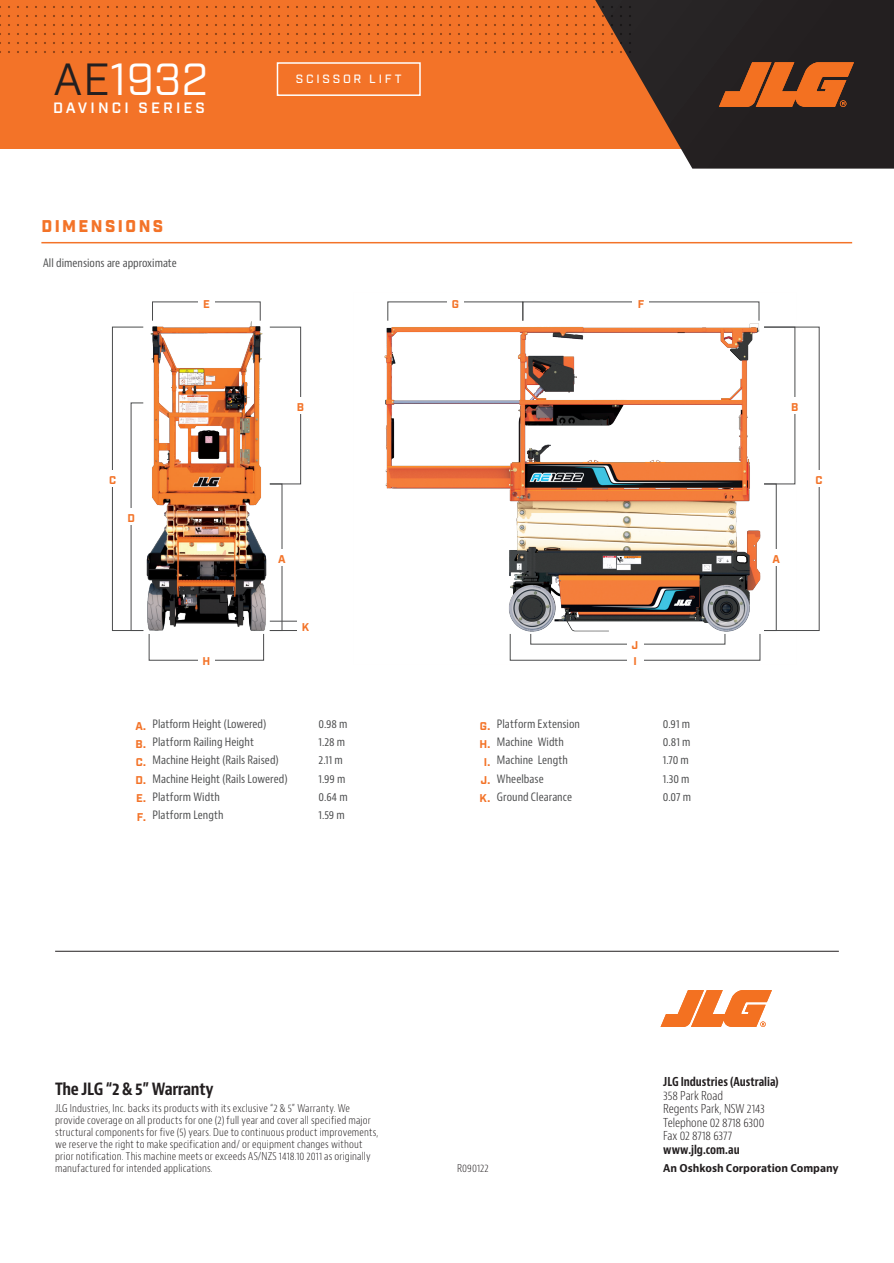
<style>
.page{position:relative;width:894px;height:1263px;background:#fff}
.page>*{position:absolute;margin:0;border:0;box-sizing:border-box;transform-origin:0 0}
.Product_Name{font:45px "Industry";color:#fff}
.jlgSS_WarrantySubhea{font:700 condensed 16.5px "Bernino Sans";letter-spacing:-.025em;color:#231f20}
.t1{font:900 16.5px "Industry";letter-spacing:.15em;color:#f37328}
.Series{font:600 15px "Industry";letter-spacing:.21em;color:#fff}
.jlgSS_ContactInfo{font:300 condensed 12px "Bernino Sans";letter-spacing:-.005em;color:#231f20}
.jlgSS_ContactInfo-2{font:700 condensed 12px "Bernino Sans";color:#231f20;scale:.95 1}
.t2{font:500 12px "Industry";letter-spacing:.235em;color:#fff}
.Product_Body_Copy{font:condensed 11.25px "Bernino Sans";letter-spacing:.005em;color:#4b4c4d}
.Product_Body_Copy-2{font:700 11.25px "Industry W00";color:#f37328}
.jlgSS_WarrantyCopy{font:300 condensed 10.5px/12px "Bernino Sans";letter-spacing:.015em;color:#231f20}
.jlgSS_OshkoshLine{font:700 10.5px "Bernino Sans";color:#231f20;scale:.95 1}
.jlgSS_PartFormCopy{font:300 condensed 10.5px "Bernino Sans";letter-spacing:.01em;color:#231f20}
.s1{color:#231f20}
</style>
<div class="page">
<hr style="left:55px;top:951px;width:783px;height:1px;background:#231f20">
<svg style="left:660px;top:990px;width:111px;height:37px"></svg>
<div style="left:0;top:0;width:694px;height:149px;background:#f37328"></div>
<svg style="left:626px;top:0;width:267px;height:169px;background:#3a2e29"></svg>
<svg style="left:718px;top:62px;width:135px;height:45px;background:#af5620"></svg>
<svg style="left:0;top:0;width:632px;height:54px"></svg>
<div style="left:276px;top:62px;width:144px;height:34px;border:2px solid #fff"></div>
<img style="left:384px;top:301px;width:412px;height:360px">
<img style="left:111px;top:301px;width:191px;height:360px">
<hr style="left:41px;top:242px;width:810px;height:1px;background:#f37328">
<div style="left:112px;top:327px;width:31px;height:303px;border:1px solid #4b4c4d"></div>
<div style="left:269px;top:327px;width:32px;height:157px;border:1px solid #4b4c4d"></div>
<div style="left:269px;top:621px;width:32px;height:9px;border:1px solid #4b4c4d"></div>
<div style="left:198px;top:651px;width:16px;height:16px;background:#fff"></div>
<div style="left:626px;top:651px;width:17px;height:16px;background:#fff"></div>
<div style="left:626px;top:635px;width:17px;height:16px;background:#fff"></div>
<div style="left:198px;top:294px;width:16px;height:16px;background:#fff"></div>
<div style="left:447px;top:294px;width:16px;height:16px;background:#fff"></div>
<div style="left:632px;top:294px;width:16px;height:16px;background:#fff"></div>
<div style="left:104px;top:471px;width:16px;height:16px;background:#fff"></div>
<div style="left:292px;top:397px;width:16px;height:16px;background:#fff"></div>
<div style="left:786px;top:397px;width:16px;height:16px;background:#fff"></div>
<div style="left:297px;top:617px;width:16px;height:16px;background:#fff"></div>
<div style="left:123px;top:508px;width:16px;height:17px;background:#fff"></div>
<div style="left:274px;top:549px;width:16px;height:16px;background:#fff"></div>
<div style="left:767px;top:549px;width:17px;height:16px;background:#fff"></div>
<p class="Product_Name" style="left:53px;top:53px;width:156px"><span class="s1">AE</span>1932</p>
<p class="Series" style="left:53px;top:99px;width:153px">DAVINCI SERIES</p>
<p class="t1" style="left:41px;top:216px;width:123px">DIMENSIONS</p>
<p class="Product_Body_Copy" style="left:43px;top:255px;width:135px">All dimensions are approximate</p>
<p class="t2" style="left:295px;top:72px;width:107px">SCISSOR LIFT</p>
<p class="Product_Body_Copy-2" style="left:203px;top:297px;width:8px">E</p>
<p class="Product_Body_Copy-2" style="left:451px;top:297px;width:9px">G</p>
<p class="Product_Body_Copy-2" style="left:637px;top:297px;width:8px">F</p>
<p class="Product_Body_Copy-2" style="left:297px;top:400px;width:9px">B</p>
<p class="Product_Body_Copy-2" style="left:790px;top:400px;width:9px">B</p>
<p class="Product_Body_Copy-2" style="left:109px;top:473px;width:9px">C</p>
<p class="Product_Body_Copy-2" style="left:815px;top:473px;width:9px">C</p>
<p class="Product_Body_Copy-2" style="left:127px;top:511px;width:9px">D</p>
<p class="Product_Body_Copy-2" style="left:278px;top:552px;width:9px">A</p>
<p class="Product_Body_Copy-2" style="left:772px;top:552px;width:9px">A</p>
<p class="Product_Body_Copy-2" style="left:302px;top:620px;width:9px">K</p>
<p class="Product_Body_Copy-2" style="left:631px;top:638px;width:8px">J</p>
<p class="Product_Body_Copy-2" style="left:202px;top:654px;width:9px">H</p>
<p class="Product_Body_Copy-2" style="left:633px;top:654px;width:5px">I</p>
<p class="Product_Body_Copy-2" style="left:136px;top:719px;width:12px">A.</p>
<p class="Product_Body_Copy" style="left:152px;top:717px;width:115px">Platform Height (Lowered)</p>
<p class="Product_Body_Copy" style="left:318px;top:717px;width:31px">0.98 m</p>
<p class="Product_Body_Copy-2" style="left:135px;top:737px;width:12px">B.</p>
<p class="Product_Body_Copy" style="left:152px;top:735px;width:103px">Platform Railing Height</p>
<p class="Product_Body_Copy" style="left:318px;top:735px;width:28px">1.28 m</p>
<p class="Product_Body_Copy-2" style="left:136px;top:755px;width:12px">C.</p>
<p class="Product_Body_Copy" style="left:152px;top:753px;width:128px">Machine Height (Rails Raised)</p>
<p class="Product_Body_Copy" style="left:318px;top:753px;width:26px">2.11 m</p>
<p class="Product_Body_Copy-2" style="left:135px;top:773px;width:12px">D.</p>
<p class="Product_Body_Copy" style="left:152px;top:771px;width:136px">Machine Height (Rails Lowered)</p>
<p class="Product_Body_Copy" style="left:318px;top:771px;width:28px">1.99 m</p>
<p class="Product_Body_Copy-2" style="left:136px;top:791px;width:11px">E.</p>
<p class="Product_Body_Copy" style="left:152px;top:790px;width:69px">Platform Width</p>
<p class="Product_Body_Copy" style="left:318px;top:790px;width:31px">0.64 m</p>
<p class="Product_Body_Copy-2" style="left:137px;top:810px;width:10px">F.</p>
<p class="Product_Body_Copy" style="left:152px;top:808px;width:72px">Platform Length</p>
<p class="Product_Body_Copy" style="left:318px;top:808px;width:28px">1.59 m</p>
<p class="Product_Body_Copy-2" style="left:479px;top:719px;width:12px">G.</p>
<p class="Product_Body_Copy" style="left:496px;top:717px;width:85px">Platform Extension</p>
<p class="Product_Body_Copy" style="left:662px;top:717px;width:29px">0.91 m</p>
<p class="Product_Body_Copy-2" style="left:479px;top:737px;width:12px">H.</p>
<p class="Product_Body_Copy" style="left:496px;top:735px;width:68px">Machine Width</p>
<p class="Product_Body_Copy" style="left:662px;top:735px;width:29px">0.81 m</p>
<p class="Product_Body_Copy-2" style="left:483px;top:755px;width:8px">I.</p>
<p class="Product_Body_Copy" style="left:496px;top:753px;width:72px">Machine Length</p>
<p class="Product_Body_Copy" style="left:662px;top:753px;width:28px">1.70 m</p>
<p class="Product_Body_Copy-2" style="left:480px;top:773px;width:11px">J.</p>
<p class="Product_Body_Copy" style="left:496px;top:771px;width:48px">Wheelbase</p>
<p class="Product_Body_Copy" style="left:662px;top:771px;width:28px">1.30 m</p>
<p class="Product_Body_Copy-2" style="left:479px;top:791px;width:12px">K.</p>
<p class="Product_Body_Copy" style="left:496px;top:790px;width:77px">Ground Clearance</p>
<p class="Product_Body_Copy" style="left:662px;top:790px;width:30px">0.07 m</p>
<p class="jlgSS_WarrantySubhea" style="left:55px;top:1079px;width:160px">The JLG “2 &amp; 5” Warranty</p>
<p class="jlgSS_WarrantyCopy" style="left:55px;top:1102px;width:325px">JLG Industries, Inc. backs its products with its exclusive “2 &amp; 5” Warranty. We provide coverage on all products for one (2) full year and cover all specified major structural components for five (5) years. Due to continuous product improvements, we reserve the right to make specification and/ or equipment changes without prior notification. This machine meets or exceeds AS/NZS 1418.10 2011 as originally manufactured for intended applications.</p>
<p class="jlgSS_PartFormCopy" style="left:457px;top:1161px;width:33px">R090122</p>
<p class="jlgSS_ContactInfo-2" style="left:663px;top:1074px;width:123px">JLG Industries (Australia)</p>
<p class="jlgSS_ContactInfo" style="left:663px;top:1088px;width:61px">358 Park Road</p>
<p class="jlgSS_ContactInfo" style="left:663px;top:1101px;width:103px">Regents Park, NSW 2143</p>
<p class="jlgSS_ContactInfo" style="left:663px;top:1115px;width:103px">Telephone 02 8718 6300</p>
<p class="jlgSS_ContactInfo" style="left:663px;top:1128px;width:70px">Fax 02 8718 6377</p>
<p class="jlgSS_ContactInfo-2" style="left:663px;top:1142px;width:82px">www.jlg.com.au</p>
<p class="jlgSS_OshkoshLine" style="left:663px;top:1161px;width:186px">An Oshkosh Corporation Company</p>
</div>
